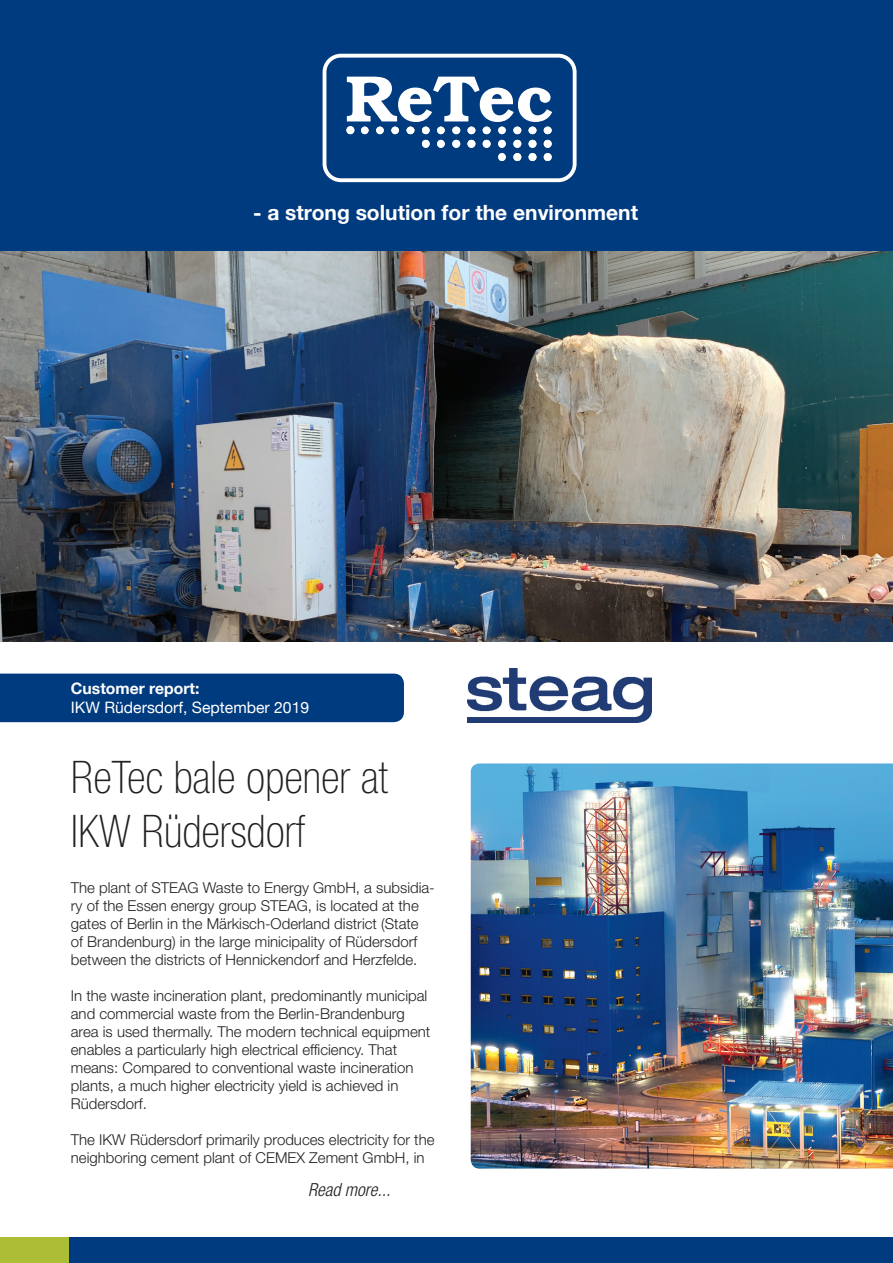
<style>
.page{position:relative;width:893px;height:1263px;background:#fff}
.page>*{position:absolute;margin:0;border:0;box-sizing:border-box;transform-origin:0 0}
.t1{font:100 condensed 45px/54px "Helvetica Neue LT Std";color:#231f20}
.t2{font:700 21px "Helvetica Neue";color:#fff}
.t3{font:italic 300 condensed 18px "Helvetica Neue LT Std";color:#231f20}
.t4{font:15.75px/18.9px "Helvetica Neue";color:#fff}
.t5{font:300 15px/18px "Helvetica Neue LT Std";color:#231f20}
.s1{font-weight:700}
</style>
<div class="page">
<div style="left:0;top:0;width:893px;height:253px;background:#013b7f"></div>
<div style="left:0;top:674px;width:404px;height:48px;background:#013b7f"></div>
<div style="left:71px;top:679px;width:331px;height:38px;background:#013b7f"></div>
<img style="left:0;top:252px;width:893px;height:389px">
<div style="left:65px;top:1237px;width:828px;height:26px;background:#013b7f"></div>
<div style="left:0;top:1237px;width:68px;height:26px;background:#acbd36"></div>
<div style="left:323px;top:54px;width:254px;height:128px;border:4px solid #fff;border-radius:16px"></div>
<div style="left:346px;top:126px;width:8px;height:8px;background:#fff;border-radius:50%"></div>
<div style="left:361px;top:127px;width:8px;height:7px;background:#fff;border-radius:50%"></div>
<div style="left:376px;top:127px;width:8px;height:7px;background:#fff;border-radius:50%"></div>
<div style="left:391px;top:127px;width:8px;height:7px;background:#fff;border-radius:50%"></div>
<div style="left:406px;top:127px;width:8px;height:7px;background:#fff;border-radius:50%"></div>
<div style="left:422px;top:127px;width:8px;height:7px;background:#fff;border-radius:50%"></div>
<div style="left:437px;top:127px;width:8px;height:7px;background:#fff;border-radius:50%"></div>
<div style="left:452px;top:127px;width:8px;height:7px;background:#fff;border-radius:50%"></div>
<div style="left:467px;top:127px;width:8px;height:7px;background:#fff;border-radius:50%"></div>
<div style="left:483px;top:127px;width:8px;height:7px;background:#fff;border-radius:50%"></div>
<div style="left:498px;top:127px;width:8px;height:7px;background:#fff;border-radius:50%"></div>
<div style="left:513px;top:127px;width:8px;height:7px;background:#fff;border-radius:50%"></div>
<div style="left:422px;top:140px;width:8px;height:8px;background:#fff;border-radius:50%"></div>
<div style="left:437px;top:140px;width:8px;height:8px;background:#fff;border-radius:50%"></div>
<div style="left:452px;top:140px;width:8px;height:8px;background:#fff;border-radius:50%"></div>
<div style="left:467px;top:140px;width:8px;height:8px;background:#fff;border-radius:50%"></div>
<div style="left:483px;top:140px;width:8px;height:8px;background:#fff;border-radius:50%"></div>
<div style="left:498px;top:140px;width:8px;height:8px;background:#fff;border-radius:50%"></div>
<div style="left:513px;top:140px;width:8px;height:8px;background:#fff;border-radius:50%"></div>
<div style="left:498px;top:153px;width:8px;height:8px;background:#fff;border-radius:50%"></div>
<div style="left:513px;top:153px;width:8px;height:8px;background:#fff;border-radius:50%"></div>
<div style="left:529px;top:127px;width:7px;height:7px;background:#fff;border-radius:50%"></div>
<div style="left:544px;top:127px;width:8px;height:7px;background:#fff;border-radius:50%"></div>
<div style="left:529px;top:140px;width:7px;height:8px;background:#fff;border-radius:50%"></div>
<div style="left:544px;top:140px;width:8px;height:8px;background:#fff;border-radius:50%"></div>
<div style="left:529px;top:153px;width:7px;height:8px;background:#fff;border-radius:50%"></div>
<div style="left:544px;top:153px;width:8px;height:8px;background:#fff;border-radius:50%"></div>
<svg style="left:347px;top:77px;width:205px;height:45px"></svg>
<img style="left:470px;top:763px;width:423px;height:406px">
<img style="left:468px;top:668px;width:183px;height:54px">
<p class="t2" style="left:253px;top:200px;width:387px">- a strong solution for the environment</p>
<p class="t4" style="left:71px;top:679px;width:240px"><span class="s1">Customer report:<br></span>IKW Rüdersdorf, September 2019</p>
<p class="t1" style="left:71px;top:749px;width:318px">ReTec bale opener at<br>IKW Rüdersdorf</p>
<p class="t5" style="left:71px;top:879px;width:365px">The plant of STEAG Waste to Energy GmbH, a subsidia&shy;ry of the Essen energy group STEAG, is located at the gates of Berlin in the Märkisch-Oderland district (State<br>of Brandenburg) in the large minicipality of Rüdersdorf between the districts of Hennickendorf and Herzfelde.</p>
<p class="t5" style="left:71px;top:987px;width:361px">In the waste incineration plant, predominantly municipal and commercial waste from the Berlin-Brandenburg area is used thermally. The modern technical equipment enables a particularly high electrical efficiency. That means: Compared to conventional waste incineration plants, a much higher electricity yield is achieved in Rüdersdorf.</p>
<p class="t5" style="left:71px;top:1131px;width:365px">The IKW Rüdersdorf primarily produces electricity for the neighboring cement plant of CEMEX Zement GmbH, in</p>
<p class="t3" style="left:308px;top:1179px;width:84px">Read more...</p>
</div>
